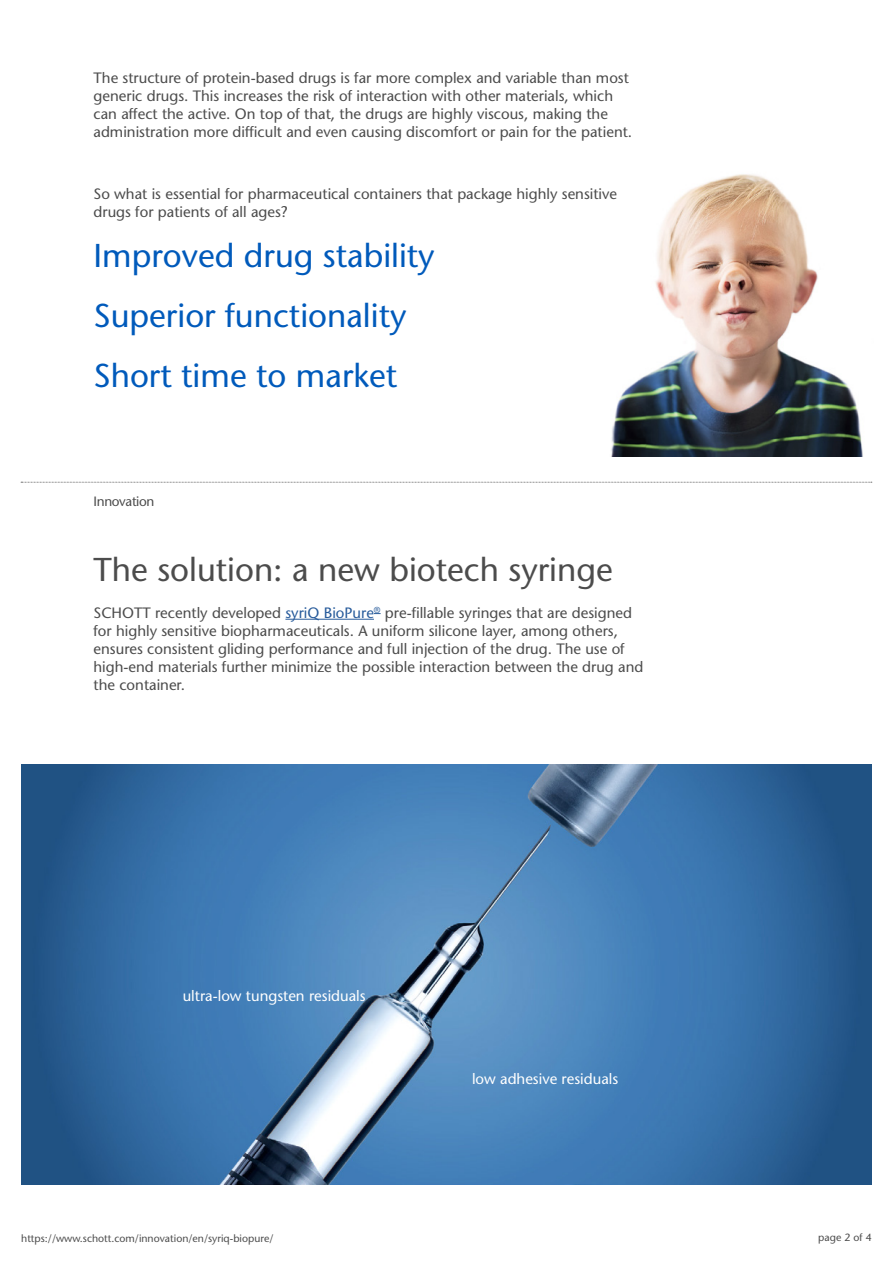
<style>
.page{position:relative;width:893px;height:1263px;background:#fff}
.page>*{position:absolute;margin:0;border:0;box-sizing:border-box;transform-origin:0 0}
._1__Überschrift_grau{font:500 33px "Stone Sans Std";color:#005abb}
._1__Überschrift_grau-2{font:500 33px "Stone Sans Std";color:#4c4c4c}
.Fließtext_grau{font:500 15px/18px "Stone Sans Std";color:#4c4c4c}
.Fließtext_weiß{font:500 15px "Stone Sans Std";color:#fff}
.Kapitel_grau{font:500 13.5px "Stone Sans Std";letter-spacing:-.025em;color:#4c4c4c}
.t1{font:500 10.5px "Stone Sans Std";color:#4c4c4c}
.s1{color:#275b9b}
</style>
<div class="page">
<svg style="left:21px;top:482px;width:851px;height:1px"></svg>
<img style="left:611px;top:174px;width:252px;height:283px">
<hr style="left:285px;top:619px;width:89px;height:1px;background:#275b9b">
<img style="left:21px;top:764px;width:851px;height:421px">
<p class="Fließtext_grau" style="left:94px;top:69px;width:540px">The structure of protein-based drugs is far more complex and variable than most generic drugs. This increases the risk of interaction with other materials, which can affect the active. On top of that, the drugs are highly viscous, making the administration more difficult and even causing discomfort or pain for the patient.</p>
<p class="Fließtext_grau" style="left:94px;top:185px;width:525px">So what is essential for pharmaceutical containers that package highly sensitive drugs for patients of all ages?</p>
<p class="_1__Überschrift_grau" style="left:94px;top:236px;width:343px">Improved drug stability</p>
<p class="_1__Überschrift_grau" style="left:94px;top:296px;width:314px">Superior functionality</p>
<p class="_1__Überschrift_grau" style="left:94px;top:356px;width:305px">Short time to market</p>
<p class="Kapitel_grau" style="left:94px;top:493px;width:62px">Innovation</p>
<p class="_1__Überschrift_grau-2" style="left:94px;top:550px;width:521px">The solution: a new biotech syringe</p>
<p class="Fließtext_grau" style="left:94px;top:603px;width:551px">SCHOTT recently developed <span class="s1">syriQ BioPure</span><sup>®</sup> pre-fillable syringes that are designed for highly sensitive biopharmaceuticals. A uniform silicone layer, among others, ensures consistent gliding performance and full injection of the drug. The use of high-end materials further minimize the possible interaction between the drug and the container.</p>
<p class="Fließtext_weiß" style="left:183px;top:987px;width:184px">ultra-low tungsten residuals</p>
<p class="Fließtext_weiß" style="left:472px;top:1069px;width:148px">low adhesive residuals</p>
<p class="t1" style="left:21px;top:1232px;width:254px">https://www.schott.com/innovation/en/syriq-biopure/</p>
<p class="t1" style="left:818px;top:1231px;width:55px">page 2 of 4</p>
</div>
